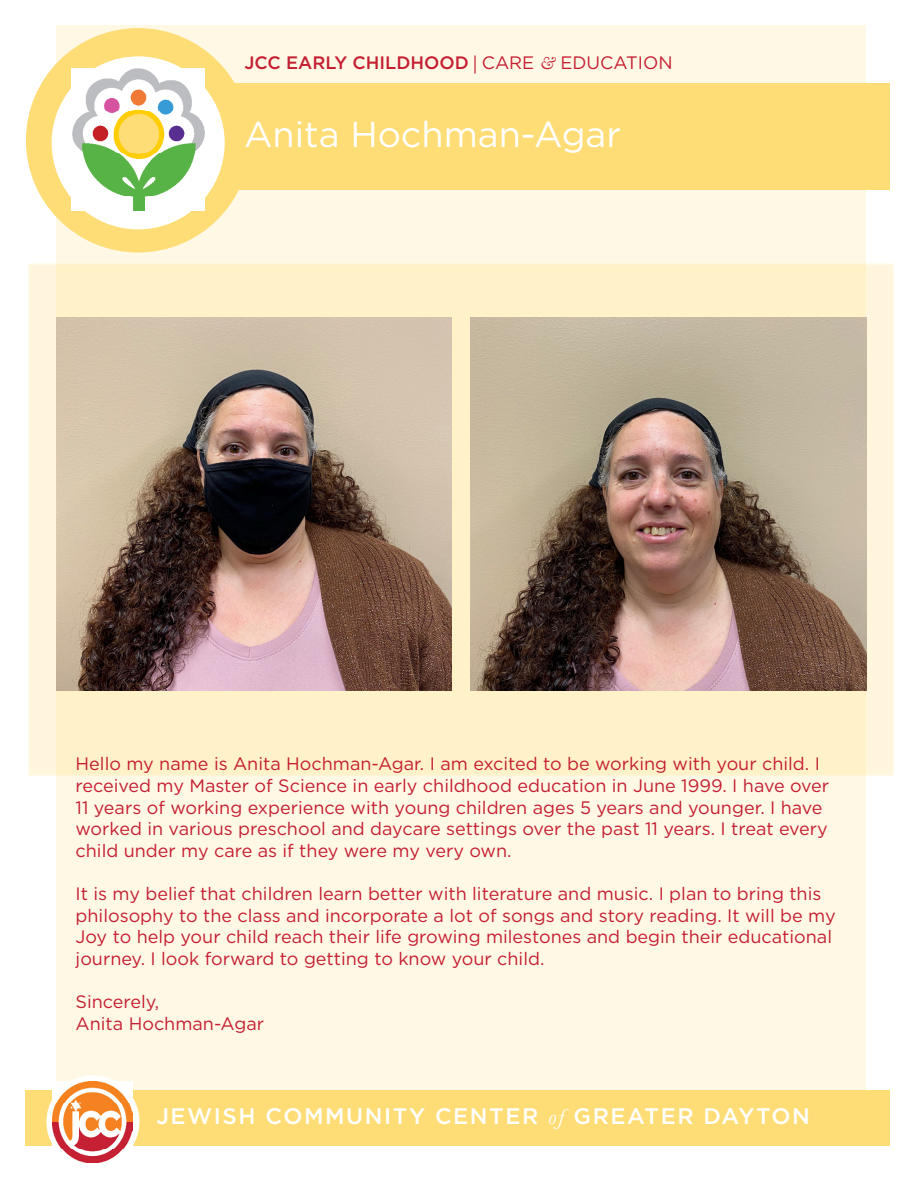
<style>
.page{position:relative;width:918px;height:1188px;background:#fff}
.page>*{position:absolute;margin:0;border:0;box-sizing:border-box;transform-origin:0 0}
.t1{font:36px "Gotham";color:#fff}
.t2{font:500 22.5px "Gotham";letter-spacing:.07em;color:#fff}
.t3{font:18px/21.6px "Gotham";color:#c41f33}
.t4{font:500 18px "Gotham";color:#c41f33}
.s1{font-family:"Minion Pro";font-weight:400}
.s2{font-weight:400}
.s3{font-family:"Baskerville MT Std";font-weight:400;font-style:italic}
</style>
<div class="page">
<div style="left:56px;top:25px;width:810px;height:1097px;background:#fff8e4"></div>
<div style="left:26px;top:1090px;width:864px;height:55px;background:#ffdd76"></div>
<div style="left:28px;top:264px;width:866px;height:512px;background:linear-gradient(to bottom,#fef3d5,#fdf2d0);border:2px solid #ffe79f"></div>
<div style="left:26px;top:28px;width:224px;height:225px;background:#ffdd76;border-radius:50%"></div>
<div style="left:53px;top:83px;width:837px;height:106px;background:#ffdd76"></div>
<div style="left:46px;top:1075px;width:94px;height:93px;background:#fff;border-radius:50%"></div>
<img style="left:52px;top:1081px;width:80px;height:81px">
<div style="left:52px;top:56px;width:173px;height:173px;background:#fff;border-radius:50%"></div>
<img style="left:72px;top:69px;width:133px;height:142px">
<img style="left:56px;top:318px;width:396px;height:373px">
<img style="left:470px;top:318px;width:396px;height:373px">
<p class="t4" style="left:245px;top:51px;width:430px">JCC EARLY CHILDHOOD <span class="s1">|</span> <span class="s2">CARE</span> <span class="s3">&amp;</span> <span class="s2">EDUCATION</span></p>
<p class="t1" style="left:244px;top:111px;width:378px">Anita Hochman-Agar</p>
<p class="t3" style="left:76px;top:753px;width:755px">Hello my name is Anita Hochman-Agar. I am excited to be working with your child. I received my Master of Science in early childhood education in June 1999. I have over 11 years of working experience with young children ages 5 years and younger. I have worked in various preschool and daycare settings over the past 11 years. I treat every child under my care as if they were my very own.</p>
<p class="t3" style="left:76px;top:882px;width:762px">It is my belief that children learn better with literature and music. I plan to bring this philosophy to the class and incorporate a lot of songs and story reading. It will be my Joy to help your child reach their life growing milestones and begin their educational journey. I look forward to getting to know your child.</p>
<p class="t3" style="left:76px;top:990px;width:85px">Sincerely,</p>
<p class="t3" style="left:76px;top:1012px;width:190px">Anita Hochman-Agar</p>
<p class="t2" style="left:156px;top:1101px;width:655px">JEWISH COMMUNITY CENTER <span class="s3">of</span> GREATER DAYTON</p>
</div>
